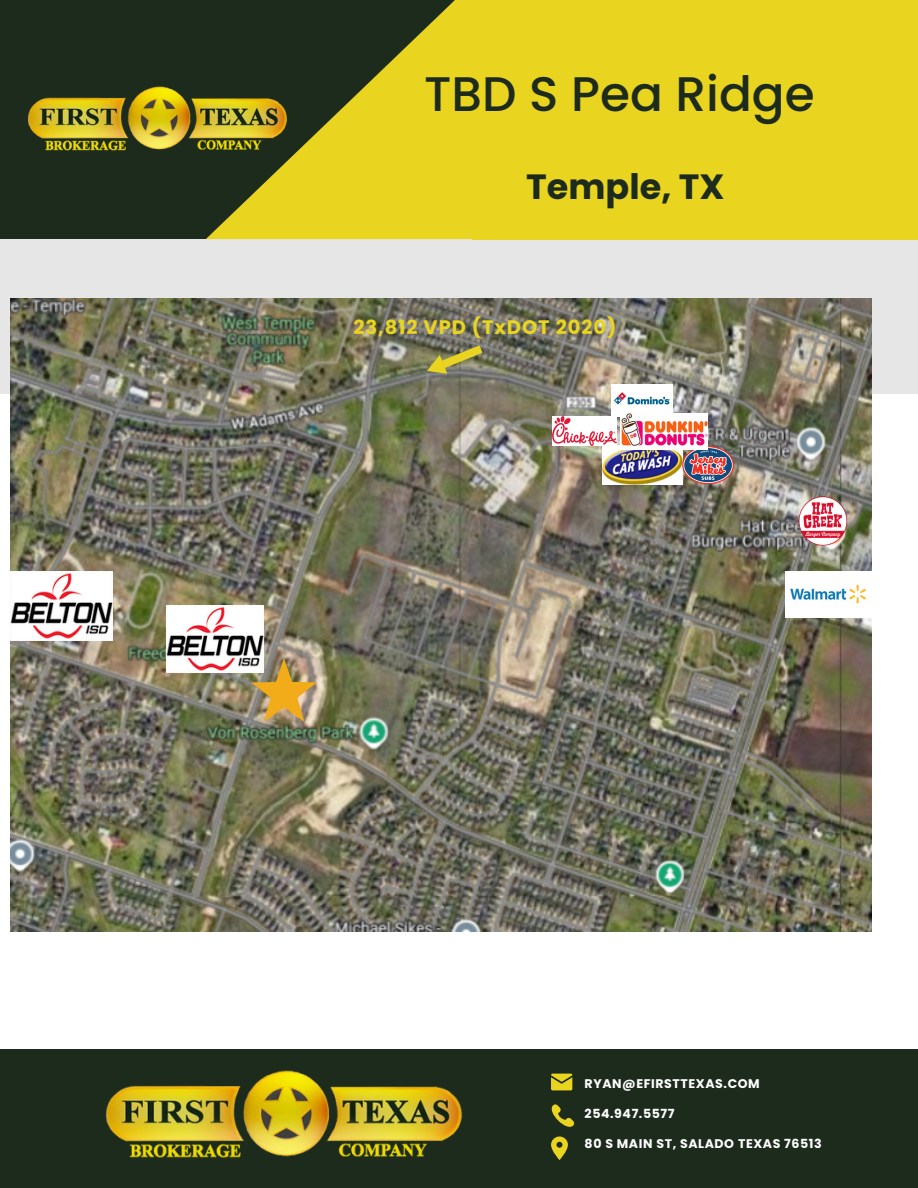
<style>
.page{position:relative;width:918px;height:1188px;background:#fff}
.page>*{position:absolute;margin:0;border:0;box-sizing:border-box;transform-origin:0 0}
.t1{font:500 48.6px "Poppins";color:#1d2b1d}
.t2{font:700 35.1px "Poppins";color:#1d2b1d}
.t3{font:700 19.5px "Poppins";letter-spacing:.045em;color:#e9d41f}
.t4{font:700 12.6px "Poppins";letter-spacing:.045em;color:#fff}
</style>
<div class="page">
<div style="left:0;top:0;width:918px;height:239px;background:#1d2b1d"></div>
<div style="left:0;top:239px;width:918px;height:154px;background:#e6e6e6"></div>
<svg style="left:206px;top:0;width:266px;height:239px;fill:#e9d41f"></svg>
<div style="left:472px;top:0;width:446px;height:239px;background:#e9d41f"></div>
<div style="left:0;top:1049px;width:918px;height:139px;background:#1d2b1d"></div>
<svg style="left:551px;top:1137px;width:17px;height:23px"></svg>
<svg style="left:551px;top:1074px;width:21px;height:16px"></svg>
<svg style="left:551px;top:1104px;width:23px;height:23px"></svg>
<img style="left:28px;top:65px;width:277px;height:99px">
<img style="left:106px;top:1070px;width:357px;height:88px">
<img style="left:11px;top:299px;width:861px;height:632px">
<img style="left:251px;top:659px;width:65px;height:63px">
<img style="left:612px;top:384px;width:61px;height:33px">
<img style="left:552px;top:417px;width:64px;height:29px">
<img style="left:603px;top:446px;width:80px;height:38px">
<svg style="left:682px;top:446px;width:52px;height:38px"></svg>
<svg style="left:683px;top:447px;width:50px;height:36px"></svg>
<svg style="left:684px;top:448px;width:48px;height:34px"></svg>
<svg style="left:689px;top:451px;width:38px;height:29px"></svg>
<img style="left:785px;top:484px;width:75px;height:74px">
<img style="left:786px;top:571px;width:86px;height:46px">
<img style="left:166px;top:606px;width:97px;height:66px">
<img style="left:11px;top:571px;width:101px;height:70px">
<img style="left:620px;top:413px;width:88px;height:36px">
<svg style="left:423px;top:345px;width:60px;height:35px;background:#908c53"></svg>
<p class="t1" style="left:424px;top:60px;width:392px">TBD S Pea Ridge</p>
<p class="t2" style="left:526px;top:162px;width:200px">Temple, TX</p>
<h2 class="t3" style="left:353px;top:313px;width:265px">23,812 VPD (TxDOT 2020)</h2>
<p class="t4" style="left:585px;top:1074px;width:177px">RYAN@EFIRSTTEXAS.COM</p>
<p class="t4" style="left:585px;top:1105px;width:91px">254.947.5577</p>
<h1 class="t4" style="left:585px;top:1135px;width:239px">80 S MAIN ST, SALADO TEXAS 76513</h1>
</div>
